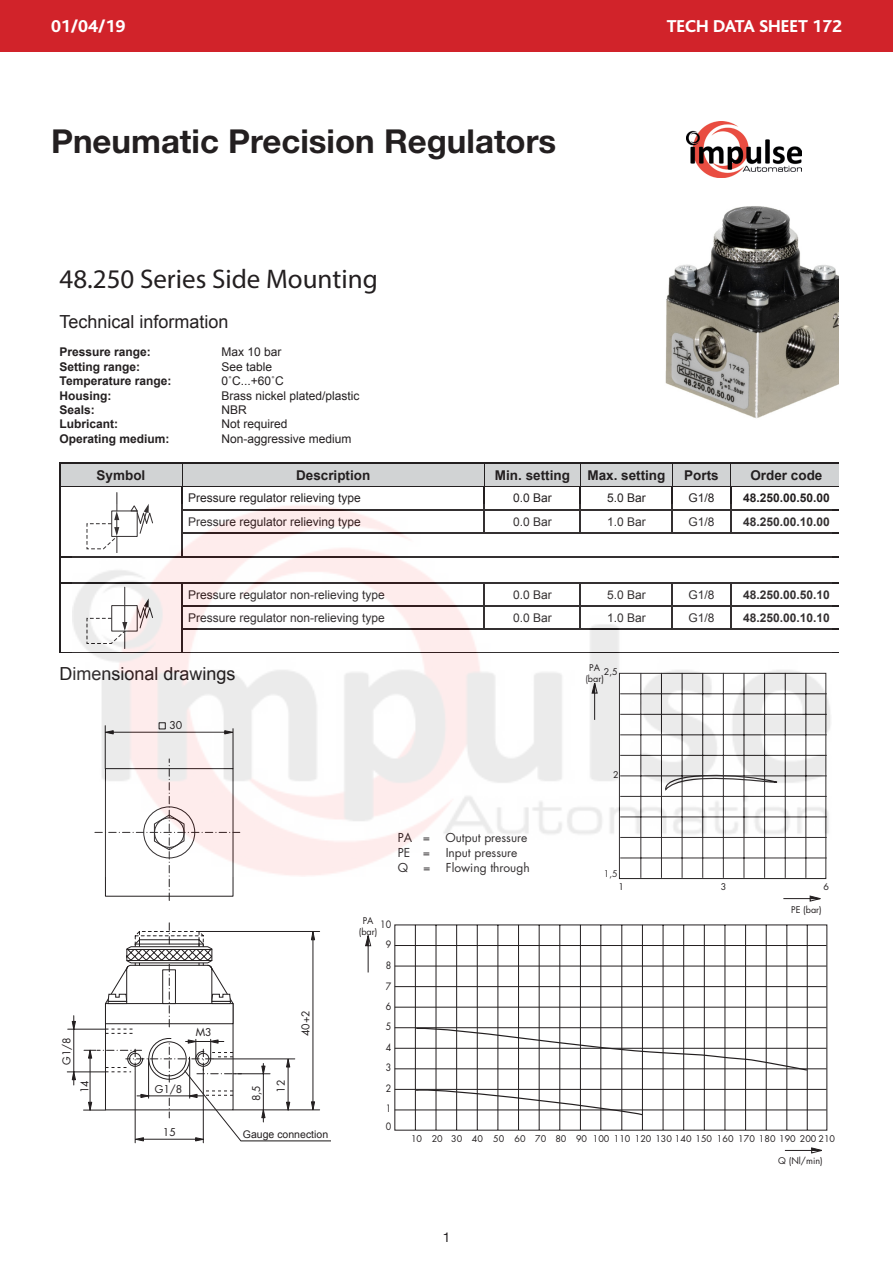
<style>
.page{position:relative;width:893px;height:1263px;background:#fff}
.page>*{position:absolute;margin:0;border:0;box-sizing:border-box;transform-origin:0 0}
.t1{font:700 33px "Helvetica Neue";color:#231f20}
.t2{font:27px "Myriad Pro";color:#231f20}
.t3{font:18px "Arial";color:#231f20}
.t4{font:800 18px "Bliss";color:#fff}
.t5{font:700 13.5px "Arial";color:#231f20}
.t6{font:13.5px "Helvetica Neue";color:#231f20}
.t7{font:12px/14.4px "Arial";color:#231f20}
.t8{font:700 12px/14.4px "Arial";color:#231f20}
.t9{font:12px "Futura";color:#231f20}
.t10{font:10.5px "Futura";color:#231f20}
.t11{font:10.5px "Helvetica";color:#231f20}
.t12{font:9.9px "Futura";color:#231f20;scale:.91 1}
.t13{font:9px/10.8px "Futura";color:#231f20;text-align:center}
.s1{font-family:"Arial"}
</style>
<div class="page">
<div style="left:0;top:0;width:893px;height:51px;background:#d1232a"></div>
<hr style="left:60px;top:653px;width:122px;height:1px;background:#231f20">
<hr style="left:730px;top:653px;width:109px;height:1px;background:#231f20">
<svg style="left:365px;top:924px;width:462px;height:206px"></svg>
<svg style="left:365px;top:935px;width:6px;height:11px"></svg>
<hr style="left:785px;top:1150px;width:35px;height:1px;background:#231f20">
<svg style="left:811px;top:1147px;width:11px;height:6px"></svg>
<hr style="left:395px;top:1110px;width:432px;height:1px;background:#231f20">
<hr style="left:395px;top:1089px;width:432px;height:1px;background:#231f20">
<hr style="left:395px;top:1068px;width:432px;height:1px;background:#231f20">
<hr style="left:395px;top:1048px;width:432px;height:1px;background:#231f20">
<hr style="left:395px;top:1027px;width:432px;height:1px;background:#231f20">
<hr style="left:395px;top:1007px;width:432px;height:1px;background:#231f20">
<hr style="left:395px;top:986px;width:432px;height:1px;background:#231f20">
<hr style="left:395px;top:966px;width:432px;height:1px;background:#231f20">
<hr style="left:395px;top:945px;width:432px;height:1px;background:#231f20">
<hr style="left:783px;top:898px;width:35px;height:1px;background:#231f20">
<svg style="left:810px;top:895px;width:11px;height:7px"></svg>
<svg style="left:620px;top:877px;width:207px;height:2px"></svg>
<hr style="left:203px;top:1069px;width:1px;height:74px;background:#231f20">
<hr style="left:135px;top:1071px;width:1px;height:72px;background:#231f20">
<hr style="left:67px;top:1071px;width:39px;height:1px;background:#231f20">
<hr style="left:68px;top:1029px;width:38px;height:1px;background:#231f20">
<hr style="left:74px;top:1016px;width:1px;height:69px;background:#231f20">
<svg style="left:72px;top:1021px;width:4px;height:8px"></svg>
<svg style="left:72px;top:1071px;width:4px;height:9px"></svg>
<svg style="left:104px;top:877px;width:130px;height:23px"></svg>
<svg style="left:60px;top:463px;width:779px;height:190px"></svg>
<svg style="left:84px;top:922px;width:247px;height:219px"></svg>
<img style="left:665px;top:206px;width:174px;height:212px">
<img style="left:73px;top:504px;width:758px;height:373px">
<img style="left:687px;top:121px;width:114px;height:56px">
<p class="t4" style="left:51px;top:17px;width:76px">01/04/19</p>
<p class="t4" style="left:667px;top:16px;width:177px">TECH DATA SHEET 172</p>
<p class="t1" style="left:51px;top:121px;width:507px">Pneumatic Precision Regulators</p>
<p class="t2" style="left:60px;top:262px;width:320px">48.250 Series Side Mounting</p>
<p class="t3" style="left:60px;top:310px;width:171px">Technical information</p>
<p class="t8" style="left:60px;top:345px;width:113px">Pressure range:<br>Setting range:<br>Temperature range:<br>Housing:<br>Seals:<br>Lubricant:<br>Operating medium:</p>
<p class="t7" style="left:222px;top:345px;width:140px">Max 10 bar<br>See table<br>0˚C...+60˚C<br>Brass nickel plated/plastic<br>NBR<br>Not required<br>Non-aggressive medium</p>
<p class="t5" style="left:97px;top:466px;width:50px">Symbol</p>
<p class="t5" style="left:296px;top:466px;width:76px">Description</p>
<p class="t5" style="left:495px;top:466px;width:77px">Min. setting</p>
<p class="t5" style="left:587px;top:466px;width:80px">Max. setting</p>
<p class="t5" style="left:684px;top:466px;width:36px">Ports</p>
<p class="t5" style="left:750px;top:466px;width:74px">Order code</p>
<p class="t7" style="left:188px;top:491px;width:174px">Pressure regulator relieving type</p>
<p class="t7" style="left:513px;top:491px;width:40px">0.0 Bar</p>
<p class="t7" style="left:607px;top:491px;width:40px">5.0 Bar</p>
<p class="t7" style="left:688px;top:491px;width:28px">G1/8</p>
<p class="t8" style="left:743px;top:491px;width:88px">48.250.00.50.00</p>
<p class="t7" style="left:188px;top:515px;width:174px">Pressure regulator relieving type</p>
<p class="t7" style="left:513px;top:515px;width:40px">0.0 Bar</p>
<p class="t7" style="left:607px;top:515px;width:40px">1.0 Bar</p>
<p class="t7" style="left:688px;top:515px;width:28px">G1/8</p>
<p class="t8" style="left:743px;top:515px;width:88px">48.250.00.10.00</p>
<p class="t7" style="left:188px;top:587px;width:198px">Pressure regulator non-relieving type</p>
<p class="t7" style="left:513px;top:587px;width:40px">0.0 Bar</p>
<p class="t7" style="left:607px;top:587px;width:40px">5.0 Bar</p>
<p class="t7" style="left:688px;top:587px;width:28px">G1/8</p>
<p class="t8" style="left:743px;top:587px;width:88px">48.250.00.50.10</p>
<p class="t7" style="left:188px;top:611px;width:198px">Pressure regulator non-relieving type</p>
<p class="t7" style="left:513px;top:611px;width:40px">0.0 Bar</p>
<p class="t7" style="left:607px;top:611px;width:40px">1.0 Bar</p>
<p class="t7" style="left:688px;top:611px;width:28px">G1/8</p>
<p class="t8" style="left:743px;top:611px;width:88px">48.250.00.10.10</p>
<p class="t3" style="left:60px;top:662px;width:178px">Dimensional drawings</p>
<p class="t13" style="left:585px;top:663px;width:20px">PA (bar)</p>
<p class="t13" style="left:604px;top:666px;width:15px">2,5</p>
<p class="t10" style="left:169px;top:719px;width:14px">30</p>
<p class="t13" style="left:613px;top:769px;width:7px">2</p>
<p class="t9" style="left:398px;top:830px;width:34px">PA =</p>
<p class="t9" style="left:445px;top:830px;width:83px">Output pressure</p>
<p class="t9" style="left:398px;top:845px;width:34px">PE =</p>
<p class="t9" style="left:446px;top:845px;width:73px">Input pressure</p>
<p class="t9" style="left:398px;top:860px;width:12px">Q</p>
<p class="t9" style="left:423px;top:860px;width:9px">=</p>
<p class="t9" style="left:446px;top:860px;width:85px">Flowing through</p>
<p class="t13" style="left:604px;top:869px;width:15px">1,5</p>
<p class="t13" style="left:619px;top:881px;width:7px">1</p>
<p class="t13" style="left:721px;top:881px;width:7px">3</p>
<p class="t13" style="left:823px;top:881px;width:7px">6</p>
<p class="t13" style="left:791px;top:904px;width:32px">PE (bar)</p>
<p class="t13" style="left:359px;top:915px;width:20px">PA (bar)</p>
<p class="t12" style="left:380px;top:918px;width:14px">10</p>
<p class="t12" style="left:386px;top:938px;width:8px">9</p>
<p class="t12" style="left:386px;top:959px;width:8px">8</p>
<p class="t12" style="left:386px;top:979px;width:8px">7</p>
<p class="t10" style="left:60px;top:1065px;width:29px;rotate:-90deg">G1/8</p>
<p class="t10" style="left:196px;top:1026px;width:17px">M3</p>
<p class="t10" style="left:299px;top:1036px;width:27px;rotate:-90deg">40+2</p>
<p class="t12" style="left:386px;top:1000px;width:8px">6</p>
<p class="t12" style="left:386px;top:1020px;width:8px">5</p>
<p class="t12" style="left:386px;top:1041px;width:8px">4</p>
<p class="t12" style="left:386px;top:1061px;width:8px">3</p>
<p class="t10" style="left:78px;top:1093px;width:14px;rotate:-90deg">14</p>
<p class="t10" style="left:155px;top:1082px;width:29px">G1/8</p>
<p class="t10" style="left:249px;top:1101px;width:18px;rotate:-90deg">8,5</p>
<p class="t10" style="left:274px;top:1092px;width:14px;rotate:-90deg">12</p>
<p class="t12" style="left:386px;top:1082px;width:8px">2</p>
<p class="t12" style="left:386px;top:1102px;width:8px">1</p>
<p class="t10" style="left:163px;top:1126px;width:14px">15</p>
<p class="t11" style="left:243px;top:1128px;width:87px"><span class="s1">Gauge</span> connection</p>
<p class="t12" style="left:386px;top:1120px;width:8px">0</p>
<p class="t13" style="left:411px;top:1133px;width:221px">10 20 30 40 50 60 70 80 90 100 110</p>
<p class="t13" style="left:635px;top:1134px;width:202px">120 130 140 150 160 170 180 190 200 210</p>
<p class="t13" style="left:778px;top:1156px;width:46px">Q (Nl/min)</p>
<p class="t6" style="left:443px;top:1227px;width:9px">1</p>
</div>
